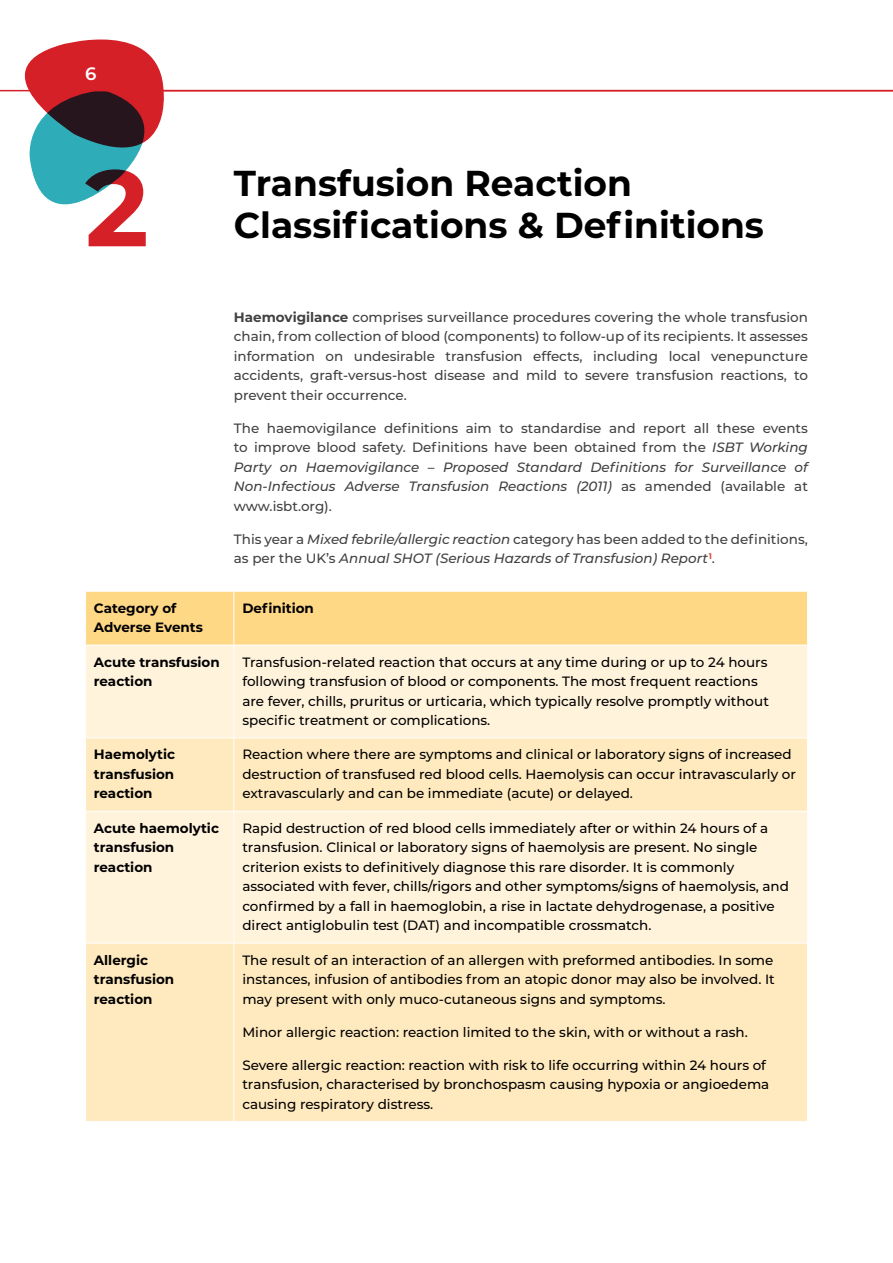
<style>
.page{position:relative;width:893px;height:1263px;background:#fff}
.page>*{position:absolute;margin:0;border:0;box-sizing:border-box;transform-origin:0 0}
.t1{font:700 108px "Montserrat";color:#d62027}
.t2{font:700 36px/42px "Montserrat";color:#000}
.t3{font:600 18px "Montserrat";color:#fff}
.t4{font:500 13.5px/19.5px "Montserrat";color:#000}
.t5{font:500 13.5px/19.5px "Montserrat";color:#414042;text-align:justify}
.t6{font:700 13.5px/19.5px "Montserrat";color:#000}
.t7{font:italic 500 13.5px/19.5px "Montserrat";color:#414042}
.s1{font-weight:700}
.s2{font-style:italic}
.s3{font-style:normal}
</style>
<div class="page">
<div style="left:86px;top:592px;width:721px;height:53px;background:#ffd886"></div>
<div style="left:86px;top:646px;width:721px;height:91px;background:#fff3dc"></div>
<svg style="left:86px;top:738px;width:721px;height:383px;background:#ffedc9"></svg>
<hr style="left:233px;top:592px;width:1px;height:53px;background:#fff">
<hr style="left:233px;top:812px;width:1px;height:131px;background:#fff">
<hr style="left:233px;top:943px;width:1px;height:178px;background:#fff">
<hr style="left:85px;top:943px;width:149px;height:1px;background:#fff">
<hr style="left:234px;top:943px;width:574px;height:1px;background:#fff">
<hr style="left:234px;top:811px;width:574px;height:1px;background:#fff">
<hr style="left:233px;top:738px;width:1px;height:73px;background:#fff">
<hr style="left:85px;top:811px;width:149px;height:1px;background:#fff">
<hr style="left:233px;top:645px;width:1px;height:92px;background:#fff">
<svg style="left:11px;top:39px;width:162px;height:166px"></svg>
<hr style="left:0;top:90px;width:893px;height:1px;background:#d62027">
<h3 class="t3" style="left:85px;top:61px;width:13px">6</h3>
<h1 class="t1" style="left:85px;top:130px;width:65px">2</h1>
<h2 class="t2" style="left:234px;top:161px;width:532px">Transfusion Reaction<br>Classifications &amp; Definitions</h2>
<p class="t5" style="left:234px;top:307px;width:576px"><span class="s1">Haemovigilance</span> comprises surveillance procedures covering the whole transfusion chain, from collection of blood (components) to follow-up of its recipients. It assesses information on undesirable transfusion effects, including local venepuncture accidents, graft-versus-host disease and mild to severe transfusion reactions, to prevent their occurrence.</p>
<p class="t5" style="left:234px;top:418px;width:576px">The haemovigilance definitions aim to standardise and report all these events to improve blood safety. Definitions have been obtained from the <span class="s2">ISBT Working Party on Haemovigilance – Proposed Standard Definitions for Surveillance of Non-Infectious Adverse Transfusion Reactions (2011)</span> as amended (available at www.isbt.org).</p>
<p class="t7" style="left:234px;top:529px;width:575px"><span class="s3">This year a</span> Mixed febrile/allergic reaction <span class="s3">category has been added to the definitions, as per the UK’s</span> Annual SHOT (Serious Hazards of Transfusion) Report<sup>1</sup><span class="s3">.</span></p>
<p class="t6" style="left:94px;top:598px;width:111px">Category of<br>Adverse Events</p>
<p class="t6" style="left:242px;top:598px;width:73px">Definition</p>
<p class="t6" style="left:94px;top:651px;width:127px">Acute transfusion reaction</p>
<p class="t4" style="left:242px;top:651px;width:528px">Transfusion-related reaction that occurs at any time during or up to 24 hours following transfusion of blood or components. The most frequent reactions are fever, chills, pruritus or urticaria, which typically resolve promptly without specific treatment or complications.</p>
<p class="t6" style="left:94px;top:744px;width:83px;text-align:justify">Haemolytic transfusion reaction</p>
<p class="t4" style="left:242px;top:744px;width:555px">Reaction where there are symptoms and clinical or laboratory signs of increased destruction of transfused red blood cells. Haemolysis can occur intravascularly or extravascularly and can be immediate (acute) or delayed.</p>
<p class="t6" style="left:94px;top:817px;width:127px">Acute haemolytic transfusion reaction</p>
<p class="t4" style="left:242px;top:818px;width:548px">Rapid destruction of red blood cells immediately after or within 24 hours of a transfusion. Clinical or laboratory signs of haemolysis are present. No single criterion exists to definitively diagnose this rare disorder. It is commonly associated with fever, chills/rigors and other symptoms/signs of haemolysis, and confirmed by a fall in haemoglobin, a rise in lactate dehydrogenase, a positive direct antiglobulin test (DAT) and incompatible crossmatch.</p>
<p class="t6" style="left:94px;top:949px;width:82px">Allergic transfusion reaction</p>
<p class="t4" style="left:242px;top:949px;width:534px;text-align:justify">The result of an interaction of an allergen with preformed antibodies. In some instances, infusion of antibodies from an atopic donor may also be involved. It may present with only muco-cutaneous signs and symptoms.</p>
<p class="t4" style="left:242px;top:1021px;width:507px">Minor allergic reaction: reaction limited to the skin, with or without a rash.</p>
<p class="t4" style="left:242px;top:1054px;width:528px">Severe allergic reaction: reaction with risk to life occurring within 24 hours of transfusion, characterised by bronchospasm causing hypoxia or angioedema causing respiratory distress.</p>
</div>
